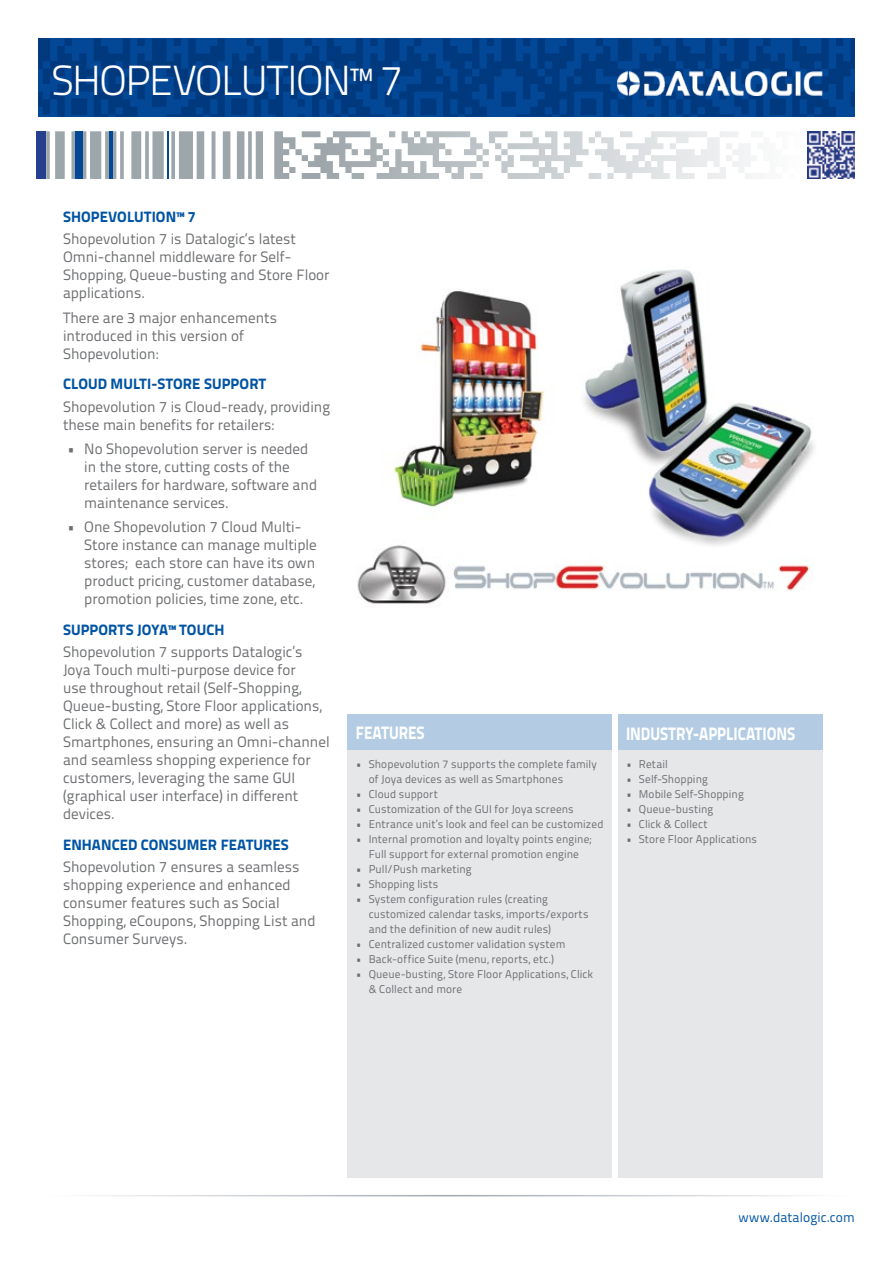
<style>
.page{position:relative;width:893px;height:1263px;background:#fff}
.page>*{position:absolute;margin:0;border:0;box-sizing:border-box;transform-origin:0 0}
.t1{font:300 42px "Titillium Text 22 L";letter-spacing:-.035em;color:#fff}
.t2{font:800 18px "Titillium Text 22 L";letter-spacing:-.005em;color:#fff;scale:.85 1}
.t3{font:15px/18px "Titillium Text 22 L";color:#6d6e71}
.t4{font:800 15px "Titillium Text 22 L";letter-spacing:.005em;color:#0054a4}
.t5{font:13.5px "Titillium Text 22 L";letter-spacing:.005em;color:#0054a4}
.t6{font:11.25px/15px "Titillium Text 22 L";letter-spacing:.01em;color:#6d6e71}
</style>
<div class="page">
<svg style="left:38px;top:38px;width:817px;height:79px;background:#023f89"></svg>
<svg style="left:302px;top:131px;width:453px;height:48px"></svg>
<hr style="left:167px;top:131px;width:2px;height:48px;background:#034797">
<div style="left:75px;top:131px;width:7px;height:48px;background:#034797"></div>
<hr style="left:109px;top:131px;width:4px;height:48px;background:#034797">
<div style="left:37px;top:131px;width:9px;height:48px;background:#25408f"></div>
<hr style="left:45px;top:1195px;width:803px;height:1px;background:#9da3aa">
<div style="left:348px;top:714px;width:264px;height:36px;background:#b3cce4"></div>
<div style="left:618px;top:714px;width:204px;height:36px;background:#b3cce4"></div>
<div style="left:348px;top:750px;width:264px;height:428px;background:#e6e7e8"></div>
<div style="left:618px;top:750px;width:204px;height:428px;background:#e6e7e8"></div>
<img style="left:618px;top:72px;width:204px;height:23px">
<img style="left:807px;top:131px;width:48px;height:48px">
<img style="left:357px;top:269px;width:457px;height:335px">
<h1 class="t1" style="left:51px;top:50px;width:353px">SHOPEVOLUTION™ 7</h1>
<p class="t4" style="left:63px;top:205px;width:134px">SHOPEVOLUTION™ 7</p>
<p class="t3" style="left:63px;top:229px;width:268px">Shopevolution 7 is Datalogic‘s latest<br>Omni-channel middleware for Self-<br>Shopping, Queue-busting and Store Floor applications.</p>
<p class="t3" style="left:63px;top:308px;width:215px">There are 3 major enhancements introduced in this version of<br>Shopevolution:</p>
<p class="t4" style="left:63px;top:372px;width:205px">CLOUD MULTI-STORE SUPPORT</p>
<p class="t3" style="left:63px;top:397px;width:269px">Shopevolution 7 is Cloud-ready, providing these main benefits for retailers:</p>
<p class="t3" style="left:84px;top:439px;width:234px;text-indent:-17px">• No Shopevolution server is needed in the store, cutting costs of the retailers for hardware, software and maintenance services.</p>
<p class="t3" style="left:84px;top:517px;width:234px;text-indent:-17px">• One Shopevolution 7 Cloud Multi-Store instance can manage multiple stores; each store can have its own product pricing, customer database, promotion policies, time zone, etc.</p>
<p class="t4" style="left:63px;top:618px;width:163px">SUPPORTS JOYA™ TOUCH</p>
<p class="t3" style="left:63px;top:642px;width:268px">Shopevolution 7 supports Datalogic’s Joya Touch multi-purpose device for<br>use throughout retail (Self-Shopping, Queue-busting, Store Floor applications, Click &amp; Collect and more) as well as Smartphones, ensuring an Omni-channel and seamless shopping experience for customers, leveraging the same GUI (graphical user interface) in different devices.</p>
<p class="t4" style="left:63px;top:833px;width:227px">ENHANCED CONSUMER FEATURES</p>
<p class="t3" style="left:63px;top:857px;width:254px">Shopevolution 7 ensures a seamless shopping experience and enhanced consumer features such as Social<br>Shopping, eCoupons, Shopping List and<br>Consumer Surveys.</p>
<p class="t2" style="left:356px;top:719px;width:82px">FEATURES</p>
<p class="t2" style="left:626px;top:719px;width:200px">INDUSTRY-APPLICATIONS</p>
<p class="t6" style="left:369px;top:756px;width:230px;text-indent:-13px">• Shopevolution 7 supports the complete family of Joya devices as well as Smartphones</p>
<p class="t6" style="left:356px;top:786px;width:83px">• Cloud support</p>
<p class="t6" style="left:356px;top:801px;width:219px">• Customization of the GUI for Joya screens</p>
<p class="t6" style="left:356px;top:816px;width:249px">• Entrance unit’s look and feel can be customized</p>
<p class="t6" style="left:356px;top:831px;width:237px;text-align:center">• Internal promotion and loyalty points engine;<br>Full support for external promotion engine</p>
<p class="t6" style="left:356px;top:861px;width:117px">• Pull/Push marketing</p>
<p class="t6" style="left:356px;top:876px;width:84px">• Shopping lists</p>
<p class="t6" style="left:369px;top:891px;width:221px;text-indent:-13px">• System configuration rules (creating customized calendar tasks, imports/exports and the definition of new audit rules)</p>
<p class="t6" style="left:356px;top:936px;width:211px">• Centralized customer validation system</p>
<p class="t6" style="left:356px;top:951px;width:200px">• Back-office Suite (menu, reports, etc.)</p>
<p class="t6" style="left:369px;top:966px;width:226px;text-indent:-13px">• Queue-busting, Store Floor Applications, Click &amp; Collect and more</p>
<p class="t6" style="left:626px;top:756px;width:43px">• Retail</p>
<p class="t6" style="left:626px;top:771px;width:83px">• Self-Shopping</p>
<p class="t6" style="left:626px;top:786px;width:119px">• Mobile Self-Shopping</p>
<p class="t6" style="left:626px;top:801px;width:89px">• Queue-busting</p>
<p class="t6" style="left:626px;top:816px;width:83px">• Click &amp; Collect</p>
<p class="t6" style="left:626px;top:831px;width:132px">• Store Floor Applications</p>
<p class="t5" style="left:738px;top:1207px;width:118px">www.datalogic.com</p>
</div>
